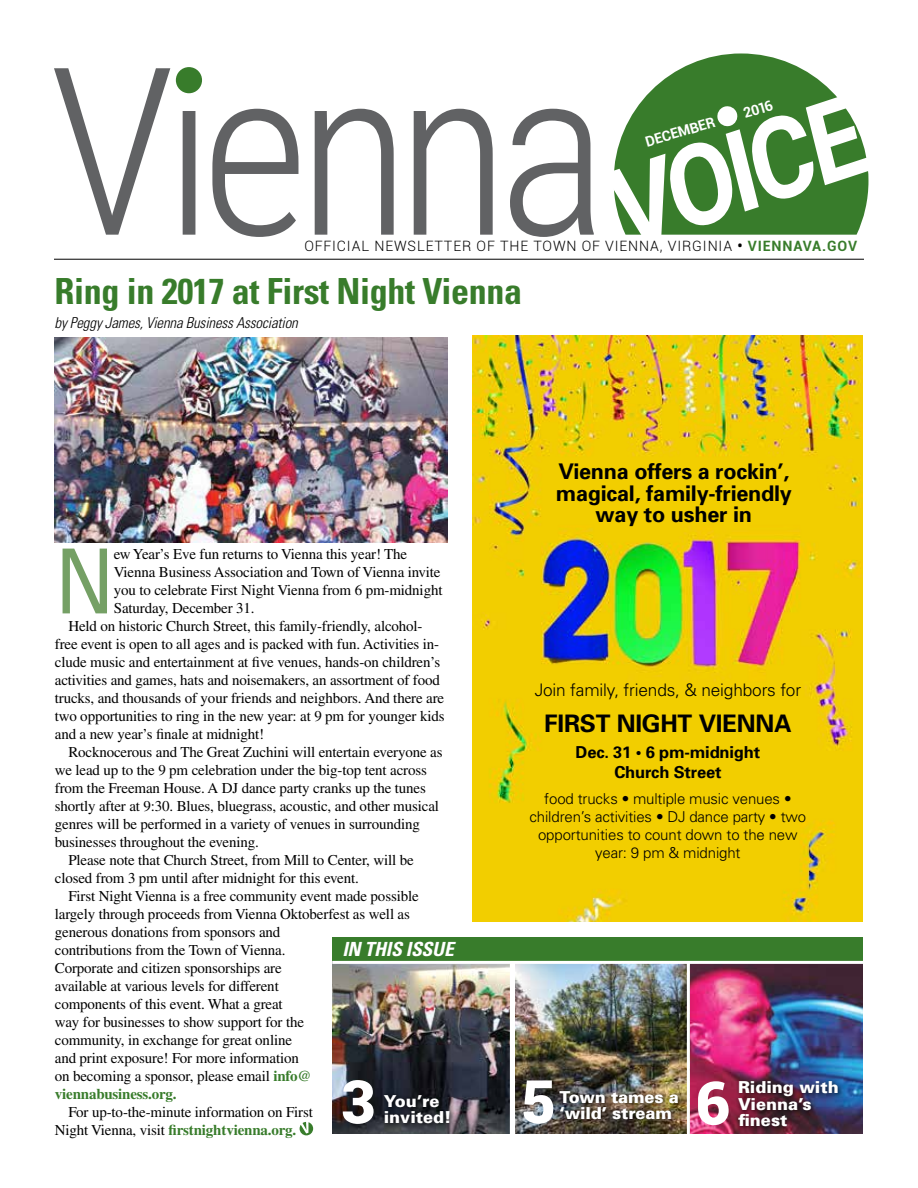
<style>
.page{position:relative;width:918px;height:1188px;background:#fff}
.page>*{position:absolute;margin:0;border:0;box-sizing:border-box;transform-origin:0 0}
.t1{font:700 112.2px "Roboto";color:#fff;scale:.89 1}
.t2{font:condensed 89.85px "Univers";color:#75a065}
.t3{font:900 60px "Roboto";color:#fff}
.t4{font:700 condensed 36px "Univers";letter-spacing:-.01em;color:#387c2b}
.t5{font:700 24.15px "Univers";letter-spacing:-.01em;color:#000}
.t6{font:700 21.6px/21.6px "Univers";letter-spacing:-.01em;color:#000;text-align:center}
.t7{font:italic 700 condensed 19.5px "Univers";letter-spacing:-.01em;color:#fff}
.t8{font:300 17.25px "Univers";letter-spacing:-.01em;color:#000}
.t9{font:900 16.5px/16.5px "Univers";color:#fff}
.t10{font:700 16.5px/19.8px "Univers";letter-spacing:-.01em;color:#000;text-align:center}
.t11{font:15px/18px "Times";letter-spacing:-.01em;color:#000}
.t12{font:300 15px/18px "Univers";letter-spacing:-.01em;color:#000;text-align:center}
.t13{font:italic 300 condensed 15px "Univers";letter-spacing:-.01em;color:#000}
.t14{font:700 15px "Times";letter-spacing:-.01em;color:#387c2b}
.t15{font:300 14.25px "Roboto";letter-spacing:.06em;color:#000}
.t16{font:700 14.25px "Roboto";color:#fff}
.s1{font-weight:700}
.s2{font-weight:700;color:#387c2b}
</style>
<div class="page">
<svg style="left:300px;top:1122px;width:13px;height:13px"></svg>
<img style="left:473px;top:336px;width:390px;height:585px">
<svg style="left:614px;top:53px;width:254px;height:182px;fill:#387c2b"></svg>
<svg style="left:54px;top:68px;width:116px;height:167px"></svg>
<svg style="left:182px;top:90px;width:16px;height:145px"></svg>
<svg style="left:212px;top:109px;width:86px;height:128px"></svg>
<svg style="left:315px;top:109px;width:79px;height:126px"></svg>
<svg style="left:414px;top:109px;width:79px;height:126px"></svg>
<svg style="left:510px;top:109px;width:84px;height:128px"></svg>
<div style="left:176px;top:67px;width:26px;height:26px;background:#387c2b;border-radius:50%"></div>
<svg style="left:716px;top:105px;width:22px;height:22px"></svg>
<img style="left:333px;top:964px;width:177px;height:170px">
<hr style="left:54px;top:259px;width:810px;height:1px;background:#000">
<div style="left:332px;top:937px;width:531px;height:24px;background:#387c2b"></div>
<div style="left:381px;top:1090px;width:75px;height:39px;background:#000;opacity:.75"></div>
<img style="left:690px;top:964px;width:173px;height:169px">
<div style="left:734px;top:1077px;width:110px;height:55px;background:#000;opacity:.75"></div>
<img style="left:515px;top:964px;width:172px;height:169px">
<div style="left:556px;top:1086px;width:128px;height:39px;background:#000;opacity:.75"></div>
<img style="left:55px;top:337px;width:392px;height:205px">
<h1 class="t1" style="left:586px;top:139px;width:296px;rotate:-18deg">VOICE</h1>
<p class="t16" style="left:741px;top:104px;width:32px;rotate:-16deg">2016</p>
<p class="t16" style="left:643px;top:132px;width:73px;rotate:-16deg">DECEMBER</p>
<p class="t15" style="left:304px;top:236px;width:554px">OFFICIAL NEWSLETTER OF THE TOWN OF VIENNA, VIRGINIA <span class="s1">•</span> <span class="s2">VIENNAVA.GOV</span></p>
<h3 class="t4" style="left:55px;top:269px;width:469px">Ring in 2017 at First Night Vienna</h3>
<p class="t13" style="left:55px;top:314px;width:245px">by Peggy James, Vienna Business Association</p>
<h3 class="t6" style="left:556px;top:460px;width:238px">Vienna offers a rockin’, magical, family-friendly way to usher in</h3>
<h2 class="t2" style="left:55px;top:525px;width:61px">N</h2>
<p class="t11" style="left:114px;top:545px;width:295px">ew Year’s Eve fun returns to Vienna this year! The</p>
<p class="t11" style="left:114px;top:563px;width:328px">Vienna Business Association and Town of Vienna invite</p>
<p class="t11" style="left:114px;top:581px;width:330px">you to celebrate First Night Vienna from 6 pm-midnight</p>
<p class="t11" style="left:114px;top:599px;width:142px">Saturday, December 31.</p>
<p class="t11" style="left:68px;top:617px;width:356px">Held on historic Church Street, this family-friendly, alcohol-</p>
<p class="t11" style="left:55px;top:635px;width:386px">free event is open to all ages and is packed with fun. Activities in-</p>
<p class="t11" style="left:55px;top:653px;width:387px">clude music and entertainment at five venues, hands-on children’s</p>
<p class="t11" style="left:55px;top:671px;width:387px">activities and games, hats and noisemakers, an assortment of food</p>
<p class="t11" style="left:55px;top:689px;width:391px">trucks, and thousands of your friends and neighbors. And there are</p>
<p class="t11" style="left:55px;top:707px;width:391px">two opportunities to ring in the new year: at 9 pm for younger kids</p>
<p class="t11" style="left:55px;top:725px;width:211px">and a new year’s finale at midnight!</p>
<p class="t11" style="left:68px;top:743px;width:376px">Rocknocerous and The Great Zuchini will entertain everyone as</p>
<p class="t11" style="left:55px;top:761px;width:374px">we lead up to the 9 pm celebration under the big-top tent across</p>
<p class="t11" style="left:55px;top:779px;width:373px">from the Freeman House. A DJ dance party cranks up the tunes</p>
<p class="t11" style="left:55px;top:797px;width:386px">shortly after at 9:30. Blues, bluegrass, acoustic, and other musical</p>
<p class="t11" style="left:55px;top:815px;width:367px">genres will be performed in a variety of venues in surrounding</p>
<p class="t11" style="left:55px;top:833px;width:206px">businesses throughout the evening.</p>
<p class="t11" style="left:68px;top:851px;width:347px">Please note that Church Street, from Mill to Center, will be</p>
<p class="t11" style="left:55px;top:869px;width:306px">closed from 3 pm until after midnight for this event.</p>
<p class="t11" style="left:68px;top:887px;width:352px">First Night Vienna is a free community event made possible</p>
<p class="t11" style="left:55px;top:905px;width:357px">largely through proceeds from Vienna Oktoberfest as well as</p>
<p class="t11" style="left:55px;top:923px;width:227px">generous donations from sponsors and</p>
<p class="t11" style="left:55px;top:941px;width:232px">contributions from the Town of Vienna.</p>
<p class="t11" style="left:55px;top:959px;width:228px">Corporate and citizen sponsorships are</p>
<p class="t11" style="left:55px;top:977px;width:226px">available at various levels for different</p>
<p class="t11" style="left:55px;top:995px;width:229px">components of this event. What a great</p>
<p class="t11" style="left:55px;top:1013px;width:251px">way for businesses to show support for the</p>
<p class="t11" style="left:55px;top:1031px;width:239px">community, in exchange for great online</p>
<p class="t11" style="left:55px;top:1049px;width:246px">and print exposure! For more information</p>
<p class="t11" style="left:55px;top:1067px;width:258px">on becoming a sponsor, please email <span class="s2">info@</span></p>
<p class="t14" style="left:55px;top:1085px;width:123px">viennabusiness.org.</p>
<p class="t11" style="left:55px;top:1103px;width:260px;text-indent:14px">For up-to-the-minute information on First<br>Night Vienna, visit <span class="s2">firstnightvienna.org.</span></p>
<h3 class="t7" style="left:342px;top:938px;width:113px">IN THIS ISSUE</h3>
<h3 class="t3" style="left:341px;top:1059px;width:36px">3</h3>
<p class="t9" style="left:384px;top:1092px;width:69px">You’re invited!</p>
<p class="t8" style="left:535px;top:680px;width:268px">Join family, friends, &amp; neighbors for</p>
<h3 class="t5" style="left:544px;top:708px;width:249px">FIRST NIGHT VIENNA</h3>
<p class="t10" style="left:576px;top:742px;width:186px">Dec. 31 • 6 pm-midnight<br>Church Street</p>
<p class="t12" style="left:530px;top:789px;width:278px">food trucks • multiple music venues • children’s activities • DJ dance party • two opportunities to count down to the new year: 9 pm &amp; midnight</p>
<h3 class="t3" style="left:521px;top:1059px;width:36px">5</h3>
<p class="t9" style="left:559px;top:1088px;width:121px">Town tames a</p>
<p class="t9" style="left:559px;top:1105px;width:114px">‘wild’ stream</p>
<h3 class="t3" style="left:696px;top:1061px;width:36px">6</h3>
<p class="t9" style="left:738px;top:1079px;width:102px">Riding with<br>Vienna’s</p>
<p class="t9" style="left:738px;top:1112px;width:51px">finest</p>
</div>
